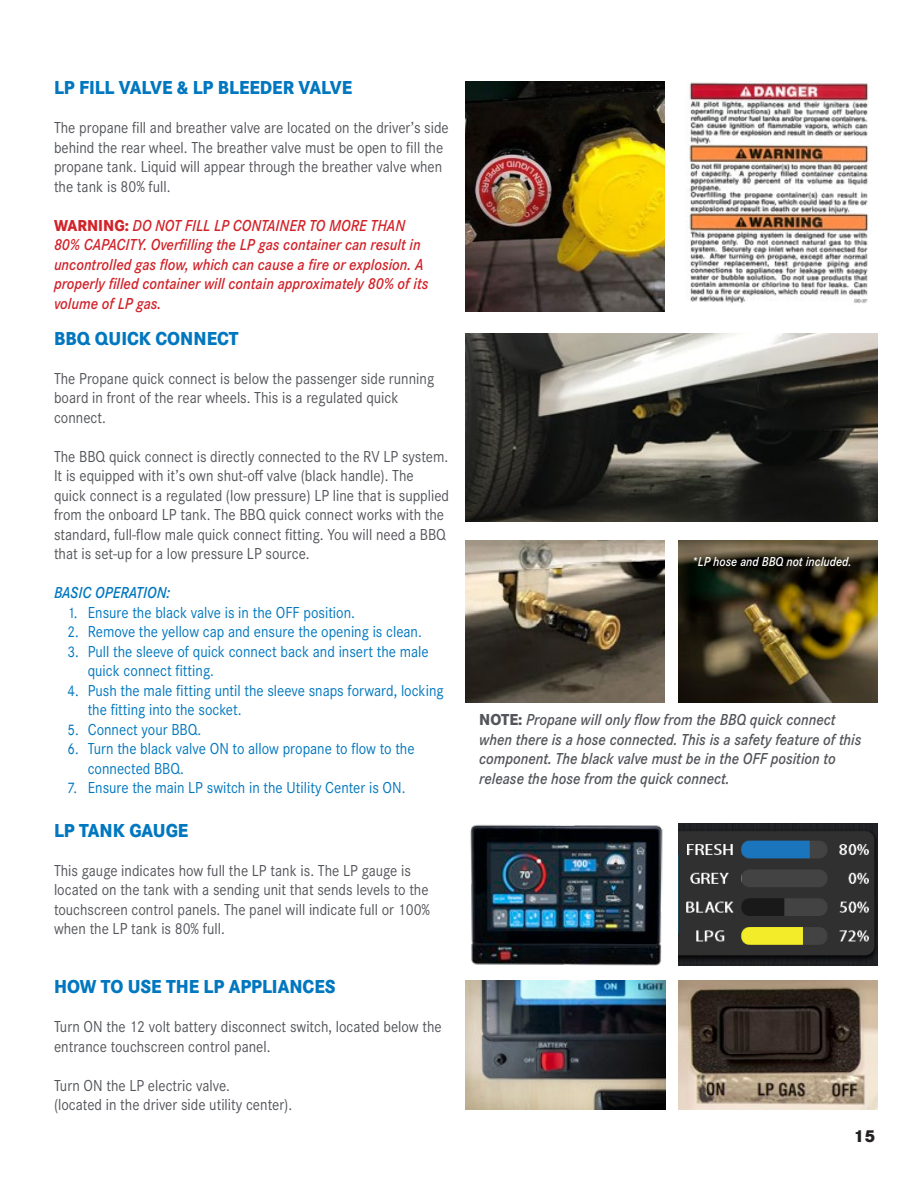
<style>
.page{position:relative;width:918px;height:1188px;background:#fff}
.page>*{position:absolute;margin:0;border:0;box-sizing:border-box;transform-origin:0 0}
.Indented_Body{font:800 19.5px "Corporate S Pro";color:#0077bf;scale:.9 1}
.t1{font:800 18px "Corporate S Pro";color:#231f20}
.Indented_Body-2{font:16.5px/19.5px "Corporate S Pro";color:#54555a;scale:.9 1}
.t2{font:16.5px/19.5px "Corporate S Pro";color:#0077bf;scale:.9 1}
.t3{font:italic 600 16.5px/19.5px "Corporate S Pro";color:#d1232a;scale:.9 1}
.Indented_Body-3{font:italic 600 16.5px/19.5px "Corporate S Pro";color:#54555a;scale:.9 1}
.Indented_Body-4{font:italic 600 16.5px "Corporate S Pro";color:#0077bf;scale:.9 1}
.Indented_Body-5{font:italic 600 13.5px "Corporate S Pro";color:#fff;scale:.9 1}
.s1{font-weight:800;font-style:normal}
.s2{font-family:"Corporate SBQ";font-size:15px}
</style>
<div class="page">
<img style="left:466px;top:81px;width:199px;height:230px">
<img style="left:466px;top:333px;width:412px;height:188px">
<img style="left:466px;top:540px;width:199px;height:162px">
<img style="left:678px;top:540px;width:200px;height:162px">
<img style="left:688px;top:82px;width:181px;height:222px">
<img style="left:466px;top:980px;width:199px;height:130px">
<img style="left:679px;top:980px;width:199px;height:130px">
<img style="left:678px;top:824px;width:200px;height:141px">
<img style="left:470px;top:824px;width:193px;height:141px">
<p class="Indented_Body" style="left:54px;top:72px;width:333px">LP FILL VALVE &amp; LP BLEEDER VALVE</p>
<p class="Indented_Body-2" style="left:54px;top:117px;width:440px">The propane fill and breather valve are located on the driver’s side behind the rear wheel. The breather valve must be open to fill the propane tank. Liquid will appear through the breather valve when the tank is 80% full.</p>
<p class="t3" style="left:54px;top:214px;width:417px"><span class="s1">WARNING:</span> DO NOT FILL LP CONTAINER TO MORE THAN 80% CAPACITY. Overfilling the LP gas container can result in uncontrolled gas flow, which can cause a fire or explosion. A properly filled container will contain approximately 80% of its volume of LP gas.</p>
<p class="Indented_Body" style="left:54px;top:322px;width:207px">BBQ QUICK CONNECT</p>
<p class="Indented_Body-2" style="left:54px;top:367px;width:424px">The Propane quick connect is below the passenger side running board in front of the rear wheels. This is a regulated quick connect.</p>
<p class="Indented_Body-2" style="left:54px;top:445px;width:441px">The BBQ quick connect is directly connected to the RV LP system.<br>It is equipped with it’s own shut-off valve (black handle). The quick connect is a regulated (low pressure) LP line that is supplied from the onboard LP tank. The BBQ quick connect works with the standard, full-flow male quick connect fitting. You will need a BBQ that is set-up for a low pressure LP source.</p>
<p class="Indented_Body-4" style="left:54px;top:580px;width:131px">BASIC OPERATION:</p>
<p class="t2" style="left:68px;top:601px;width:321px"><span class="s2">1.</span> Ensure the black valve is in the OFF position.</p>
<p class="t2" style="left:68px;top:621px;width:395px"><span class="s2">2.</span> Remove the yellow cap and ensure the opening is clean.</p>
<p class="t2" style="left:88px;top:640px;width:380px;text-indent:-20px"><span class="s2">3.</span> Pull the sleeve of quick connect back and insert the male quick connect fitting.</p>
<p class="t2" style="left:88px;top:679px;width:397px;text-indent:-20px"><span class="s2">4.</span> Push the male fitting until the sleeve snaps forward, locking the fitting into the socket.</p>
<p class="t2" style="left:68px;top:718px;width:150px"><span class="s2">5.</span> Connect your BBQ.</p>
<p class="t2" style="left:88px;top:738px;width:365px;text-indent:-20px"><span class="s2">6.</span> Turn the black valve ON to allow propane to flow to the connected BBQ.</p>
<p class="t2" style="left:68px;top:777px;width:377px"><span class="s2">7.</span> Ensure the main LP switch in the Utility Center is ON.</p>
<p class="Indented_Body" style="left:54px;top:815px;width:151px">LP TANK GAUGE</p>
<p class="Indented_Body-2" style="left:54px;top:860px;width:419px">This gauge indicates how full the LP tank is. The LP gauge is located on the tank with a sending unit that sends levels to the touchscreen control panels. The panel will indicate full or 100% when the LP tank is 80% full.</p>
<p class="Indented_Body" style="left:54px;top:971px;width:314px">HOW TO USE THE LP APPLIANCES</p>
<p class="Indented_Body-2" style="left:54px;top:1016px;width:432px">Turn ON the 12 volt battery disconnect switch, located below the entrance touchscreen control panel.</p>
<p class="Indented_Body-2" style="left:54px;top:1075px;width:197px">Turn ON the LP electric valve.</p>
<p class="Indented_Body-2" style="left:54px;top:1094px;width:266px">(located in the driver side utility center).</p>
<p class="Indented_Body-5" style="left:692px;top:551px;width:179px">*LP hose and BBQ not included.</p>
<p class="Indented_Body-3" style="left:479px;top:709px;width:426px"><span class="s1">NOTE:</span> Propane will only flow from the BBQ quick connect when there is a hose connected. This is a safety feature of this component. The black valve must be in the OFF position to release the hose from the quick connect.</p>
<p class="t1" style="left:853px;top:1121px;width:24px">15</p>
</div>
